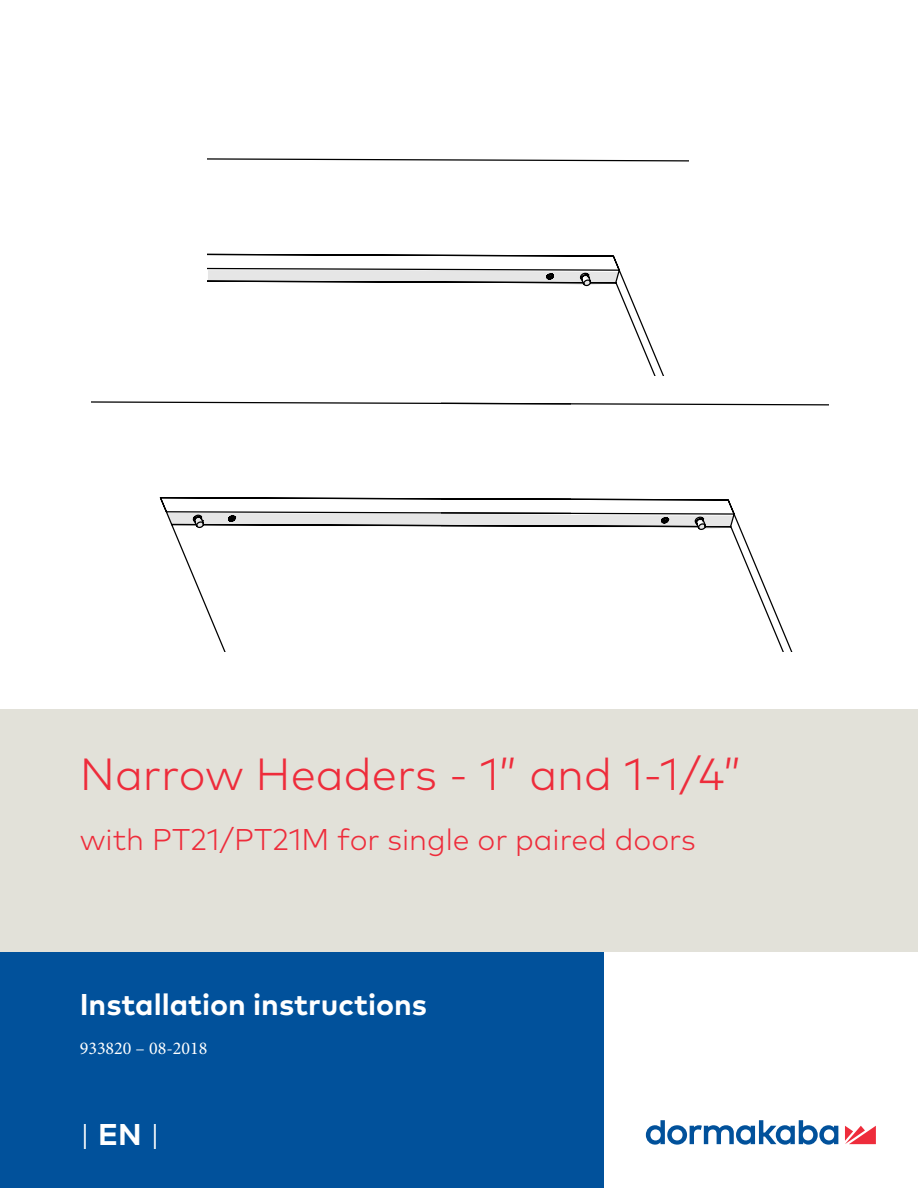
<style>
.page{position:relative;width:918px;height:1188px;background:#fff}
.page>*{position:absolute;margin:0;border:0;box-sizing:border-box;transform-origin:0 0}
.Title_30pt_36pt{font:300 45px "Mark Pro";color:#ee2c3b}
.Subtitle_20pt_36pt{font:300 30px "Mark Pro";color:#ee2c3b}
.Title_Bold_20pt_24pt{font:700 30px "Mark Pro";color:#fff}
.Title_Bold_20pt_24pt-2{font:300 30px "Mark Pro";color:#fff}
.t1{font:18px "Minion Pro";color:#fff}
.s1{font-weight:700}
</style>
<div class="page">
<svg style="left:845px;top:1126px;width:31px;height:18px"></svg>
<svg style="left:646px;top:1120px;width:192px;height:25px"></svg>
<div style="left:0;top:952px;width:603px;height:236px;background:#01519b"></div>
<div style="left:0;top:709px;width:918px;height:243px;background:#e2e1d9"></div>
<svg style="left:208px;top:158px;width:480px;height:218px"></svg>
<svg style="left:571px;top:403px;width:258px;height:248px"></svg>
<svg style="left:571px;top:513px;width:162px;height:16px;background:#b6b6b6"></svg>
<svg style="left:91px;top:401px;width:480px;height:250px"></svg>
<p class="Title_30pt_36pt" style="left:80px;top:740px;width:663px">Narrow Headers - 1” and 1-1/4”</p>
<p class="Subtitle_20pt_36pt" style="left:80px;top:817px;width:618px">with PT21/PT21M for single or paired doors</p>
<p class="Title_Bold_20pt_24pt" style="left:80px;top:982px;width:349px">Installation instructions</p>
<p class="t1" style="left:80px;top:1036px;width:129px">933820 – 08-2018</p>
<p class="Title_Bold_20pt_24pt-2" style="left:80px;top:1112px;width:82px">| <span class="s1">EN</span> |</p>
</div>
